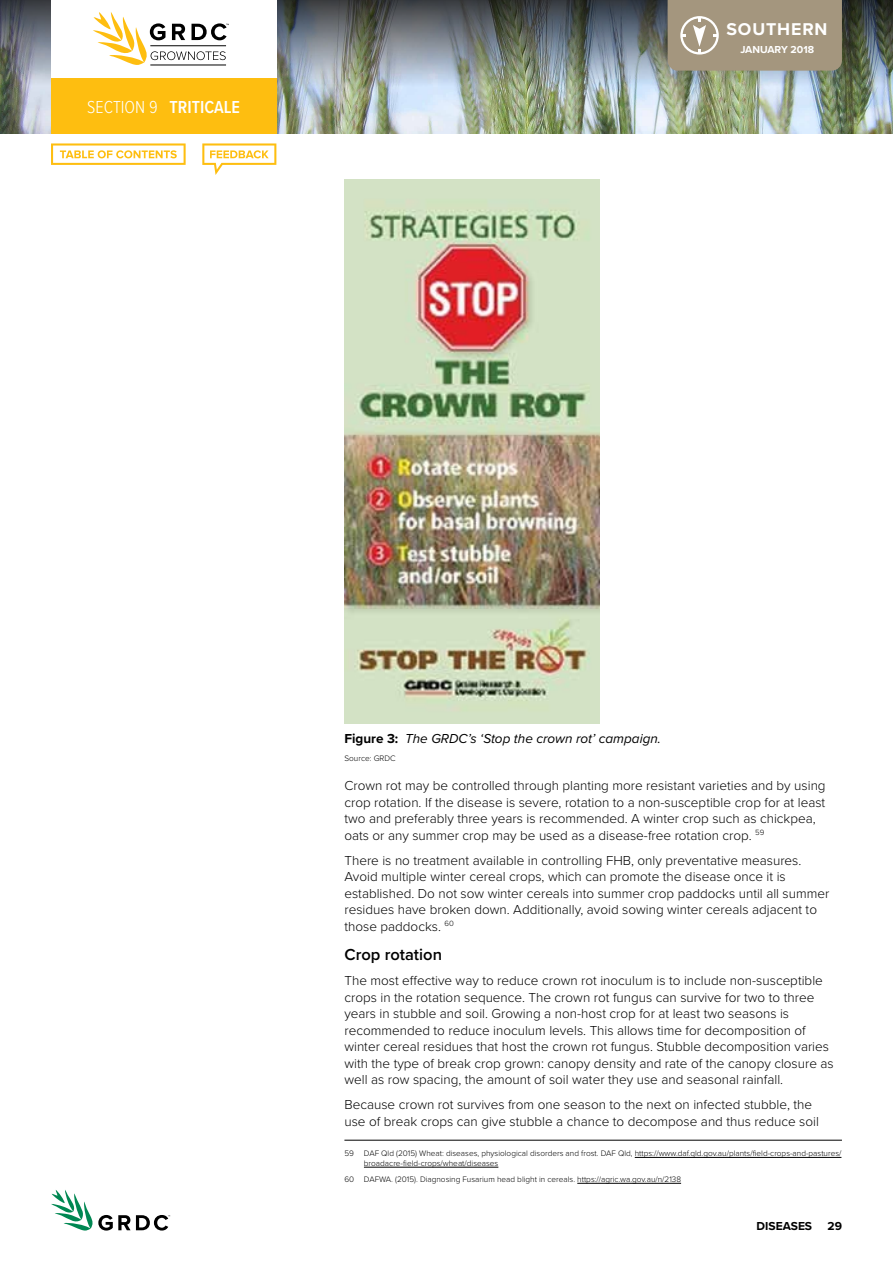
<style>
.page{position:relative;width:893px;height:1263px;background:#fff}
.page>*{position:absolute;margin:0;border:0;box-sizing:border-box;transform-origin:0 0}
.t1{font:600 18px "Proxima Nova Cond";color:#fff}
.t2{font:700 17.7px "Proxima Nova";letter-spacing:.05em;color:#fff}
.t3{font:600 16.5px "Proxima Nova";color:#000}
.t4{font:300 13.5px/16.5px "Proxima Nova";color:#000}
.t5{font:italic 13.5px "Proxima Nova";color:#000}
.t6{font:700 12px "Proxima Nova";color:#000}
.t7{font:700 10.5px "Proxima Nova";color:#fff}
.t8{font:300 8.25px/9.8px "Proxima Nova";color:#000}
.s1{font-weight:300}
.s2{font-weight:700;font-style:normal}
</style>
<div class="page">
<img style="left:0;top:117px;width:893px;height:16px">
<img style="left:0;top:0;width:893px;height:117px">
<svg style="left:51px;top:1190px;width:119px;height:41px"></svg>
<div style="left:51px;top:0;width:225px;height:81px;background:#fff"></div>
<div style="left:51px;top:78px;width:225px;height:55px;background:#febe10"></div>
<div style="left:668px;top:0;width:174px;height:71px;background:#a4967e"></div>
<hr style="left:150px;top:65px;width:76px;height:1px;background:#000">
<svg style="left:93px;top:12px;width:136px;height:53px"></svg>
<img style="left:344px;top:180px;width:256px;height:543px">
<hr style="left:344px;top:1140px;width:498px;height:1px;background:#000">
<hr style="left:635px;top:1157px;width:206px;height:1px;background:#000">
<hr style="left:364px;top:1167px;width:134px;height:1px;background:#000">
<hr style="left:577px;top:1183px;width:104px;height:1px;background:#000">
<svg style="left:51px;top:143px;width:135px;height:22px"></svg>
<svg style="left:202px;top:143px;width:74px;height:32px"></svg>
<h1 class="t1" style="left:87px;top:94px;width:92px"><span class="s1">SECTION 9</span> TRITICALE</h1>
<h2 class="t2" style="left:726px;top:19px;width:103px">SOUTHERN</h2>
<p class="t7" style="left:740px;top:41px;width:75px">JANUARY 2018</p>
<p class="t5" style="left:344px;top:728px;width:318px"><span class="s2">FIGURE 3:</span> The GRDC’s ‘Stop the crown rot’ campaign.</p>
<p class="t8" style="left:344px;top:753px;width:53px">Source: GRDC</p>
<p class="t4" style="left:344px;top:777px;width:483px">Crown rot may be controlled through planting more resistant varieties and by using crop rotation. If the disease is severe, rotation to a non-susceptible crop for at least two and preferably three years is recommended. A winter crop such as chickpea, oats or any summer crop may be used as a disease-free rotation crop. <sup>59</sup></p>
<p class="t4" style="left:344px;top:851px;width:486px">There is no treatment available in controlling FHB, only preventative measures.<br>Avoid multiple winter cereal crops, which can promote the disease once it is established. Do not sow winter cereals into summer crop paddocks until all summer residues have broken down. Additionally, avoid sowing winter cereals adjacent to those paddocks. <sup>60</sup></p>
<p class="t3" style="left:344px;top:942px;width:99px">Crop rotation</p>
<p class="t4" style="left:344px;top:972px;width:491px">The most effective way to reduce crown rot inoculum is to include non-susceptible crops in the rotation sequence. The crown rot fungus can survive for two to three years in stubble and soil. Growing a non-host crop for at least two seasons is recommended to reduce inoculum levels. This allows time for decomposition of winter cereal residues that host the crown rot fungus. Stubble decomposition varies with the type of break crop grown: canopy density and rate of the canopy closure as well as row spacing, the amount of soil water they use and seasonal rainfall.</p>
<p class="t4" style="left:344px;top:1096px;width:476px">Because crown rot survives from one season to the next on infected stubble, the use of break crops can give stubble a chance to decompose and thus reduce soil</p>
<p class="t8" style="left:364px;top:1148px;width:479px;text-indent:-20px">59 DAF Qld (2015) Wheat: diseases, physiological disorders and frost. DAF Qld, https://www.daf.qld.gov.au/plants/field-crops-and-pastures/ broadacre-field-crops/wheat/diseases</p>
<p class="t8" style="left:344px;top:1174px;width:338px">60 DAFWA. (2015). Diagnosing Fusarium head blight in cereals. https://agric.wa.gov.au/n/2138</p>
<p class="t6" style="left:776px;top:1217px;width:37px">EASES</p>
<p class="t6" style="left:827px;top:1217px;width:16px">29</p>
</div>
